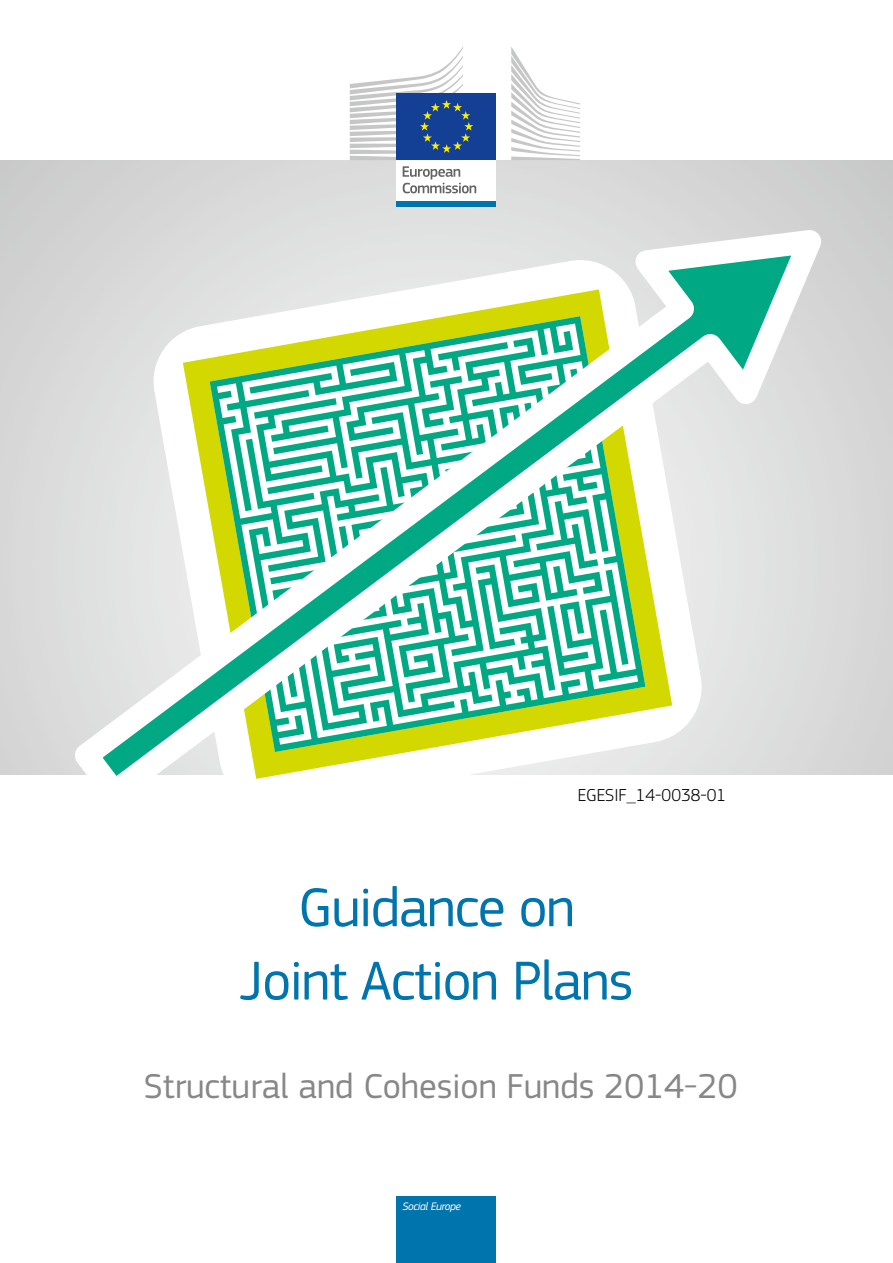
<style>
.page{position:relative;width:893px;height:1263px;background:#fff}
.page>*{position:absolute;margin:0;border:0;box-sizing:border-box;transform-origin:0 0}
.Title_Cover{font:57px "EC Square Sans Pro";letter-spacing:-.02em;color:#0074ac}
.t1{font:36px "EC Square Sans Pro";color:#878786}
.t2{font:300 18px "EC Square Sans Pro";color:#000}
.t3{font:italic 11.4px "EC Square Sans Pro";letter-spacing:-.03em;color:#fff}
</style>
<div class="page">
<div style="left:0;top:161px;width:893px;height:613px;background:#d7d7d8"></div>
<div style="left:397px;top:1196px;width:99px;height:67px;background:#0074ac"></div>
<div style="left:397px;top:201px;width:99px;height:6px;background:#0074ac"></div>
<svg style="left:75px;top:230px;width:746px;height:549px"></svg>
<div style="left:397px;top:158px;width:99px;height:43px;background:#fff"></div>
<svg style="left:511px;top:47px;width:69px;height:113px"></svg>
<div style="left:397px;top:94px;width:99px;height:66px;background:#134094"></div>
<svg style="left:350px;top:47px;width:123px;height:113px"></svg>
<svg style="left:403px;top:166px;width:73px;height:27px"></svg>
<p class="t2" style="left:578px;top:784px;width:150px">EGESIF_14-0038-01</p>
<p class="Title_Cover" style="left:298px;top:874px;width:279px">Guidance on</p>
<p class="Title_Cover" style="left:240px;top:947px;width:395px">Joint Action Plans</p>
<p class="t1" style="left:144px;top:1065px;width:595px">Structural and Cohesion Funds 2014-20</p>
<p class="t3" style="left:402px;top:1199px;width:60px">Social Europe</p>
</div>
